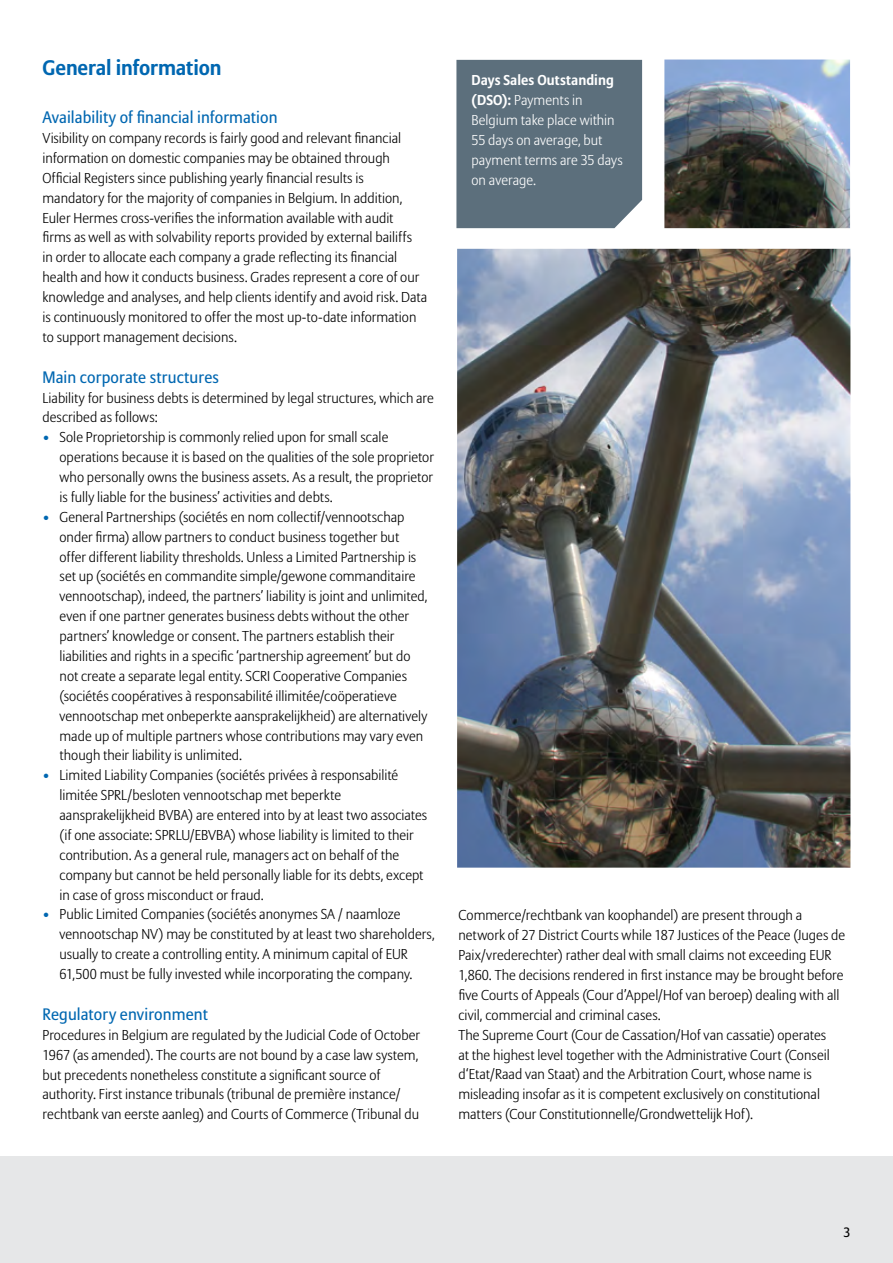
<style>
.page{position:relative;width:893px;height:1263px;background:#fff}
.page>*{position:absolute;margin:0;border:0;box-sizing:border-box;transform-origin:0 0}
.t1{font:700 21px "Allianz Sans";letter-spacing:-.005em;color:#0067b1}
.t2{font:16.5px "Allianz Sans";letter-spacing:.005em;color:#0067b1}
.t3{font:300 14.25px/20px "Allianz Sans";letter-spacing:.005em;color:#000}
.t4{font:300 14.25px/20px "Allianz Sans";color:#fff}
.t5{font:13.5px "Allianz Sans";color:#000}
.s1{font-weight:400;color:#0067b1}
.s2{font-weight:700}
</style>
<div class="page">
<div style="left:0;top:1156px;width:893px;height:107px;background:#e6e7e8"></div>
<img style="left:457px;top:60px;width:393px;height:808px">
<div style="left:456px;top:60px;width:186px;height:168px;background:#5c6f7c"></div>
<h1 class="t1" style="left:43px;top:54px;width:181px">General information</h1>
<p class="t2" style="left:43px;top:107px;width:237px">Availability of financial information</p>
<p class="t3" style="left:43px;top:129px;width:386px">Visibility on company records is fairly good and relevant financial information on domestic companies may be obtained through Official Registers since publishing yearly financial results is mandatory for the majority of companies in Belgium. In addition, Euler Hermes cross-verifies the information available with audit<br>firms as well as with solvability reports provided by external bailiffs<br>in order to allocate each company a grade reflecting its financial health and how it conducts business. Grades represent a core of our knowledge and analyses, and help clients identify and avoid risk. Data is continuously monitored to offer the most up-to-date information to support management decisions.</p>
<p class="t2" style="left:43px;top:367px;width:178px">Main corporate structures</p>
<p class="t3" style="left:43px;top:388px;width:393px">Liability for business debts is determined by legal structures, which are described as follows:</p>
<p class="t3" style="left:60px;top:428px;width:376px;text-indent:-17px"><span class="s1">•</span> Sole Proprietorship is commonly relied upon for small scale operations because it is based on the qualities of the sole proprietor who personally owns the business assets. As a result, the proprietor is fully liable for the business’ activities and debts.</p>
<p class="t3" style="left:60px;top:507px;width:369px;text-indent:-17px"><span class="s1">•</span> General Partnerships (sociétés en nom collectif/vennootschap onder firma) allow partners to conduct business together but offer different liability thresholds. Unless a Limited Partnership is set up (sociétés en commandite simple/gewone commanditaire vennootschap), indeed, the partners’ liability is joint and unlimited, even if one partner generates business debts without the other partners’ knowledge or consent. The partners establish their liabilities and rights in a specific ‘partnership agreement’ but do not create a separate legal entity. SCRI Cooperative Companies (sociétés coopératives à responsabilité illimitée/coöperatieve vennootschap met onbeperkte aansprakelijkheid) are alternatively made up of multiple partners whose contributions may vary even though their liability is unlimited.</p>
<p class="t3" style="left:60px;top:766px;width:369px;text-indent:-17px"><span class="s1">•</span> Limited Liability Companies (sociétés privées à responsabilité limitée SPRL/besloten vennootschap met beperkte aansprakelijkheid BVBA) are entered into by at least two associates (if one associate: SPRLU/EBVBA) whose liability is limited to their contribution. As a general rule, managers act on behalf of the company but cannot be held personally liable for its debts, except in case of gross misconduct or fraud.</p>
<p class="t3" style="left:60px;top:905px;width:377px;text-indent:-17px"><span class="s1">•</span> Public Limited Companies (sociétés anonymes SA / naamloze vennootschap NV) may be constituted by at least two shareholders, usually to create a controlling entity. A minimum capital of EUR 61,500 must be fully invested while incorporating the company.</p>
<p class="t2" style="left:43px;top:1004px;width:167px">Regulatory environment</p>
<p class="t3" style="left:43px;top:1025px;width:379px">Procedures in Belgium are regulated by the Judicial Code of October 1967 (as amended). The courts are not bound by a case law system, but precedents nonetheless constitute a significant source of authority. First instance tribunals (tribunal de première instance/ rechtbank van eerste aanleg) and Courts of Commerce (Tribunal du</p>
<p class="t4" style="left:471px;top:71px;width:153px"><span class="s2">Days Sales Outstanding (DSO):</span> Payments in<br>Belgium take place within<br>55 days on average, but payment terms are 35 days on average.</p>
<p class="t3" style="left:458px;top:906px;width:388px">Commerce/rechtbank van koophandel) are present through a network of 27 District Courts while 187 Justices of the Peace (Juges de Paix/vrederechter) rather deal with small claims not exceeding EUR 1,860. The decisions rendered in first instance may be brought before five Courts of Appeals (Cour d’Appel/Hof van beroep) dealing with all civil, commercial and criminal cases.<br>The Supreme Court (Cour de Cassation/Hof van cassatie) operates<br>at the highest level together with the Administrative Court (Conseil d‘Etat/Raad van Staat) and the Arbitration Court, whose name is misleading insofar as it is competent exclusively on constitutional matters (Cour Constitutionnelle/Grondwettelijk Hof).</p>
<p class="t5" style="left:843px;top:1224px;width:9px">3</p>
</div>
